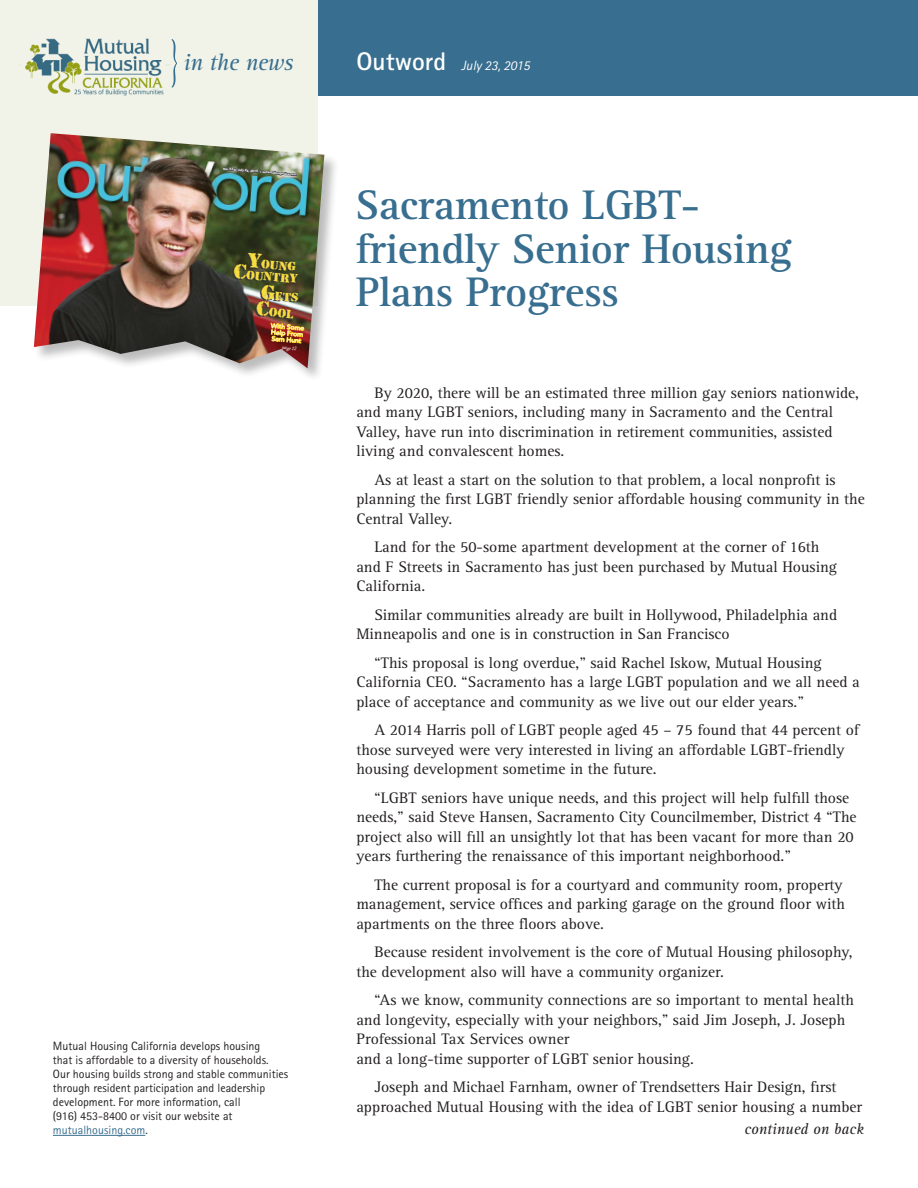
<style>
.page{position:relative;width:918px;height:1188px;background:#fff}
.page>*{position:absolute;margin:0;border:0;box-sizing:border-box;transform-origin:0 0}
.t1{font:700 42.75px/43.5px "Rotis Serif";letter-spacing:-.01em;color:#386e8f}
.t2{font:italic 23.85px "Rotis Serif";letter-spacing:-.02em;color:#386e8f}
.t3{font:15.75px/19.5px "Rotis Serif";color:#231f20}
.t4{font:italic 15.75px "Rotis Serif";color:#231f20}
.t5{font:italic 13.5px "Rotis Sans Serif";color:#fff}
.t6{font:12.75px "Ink Pad";color:#f7dc41}
.t7{font:12px/14.1px "Rotis Sans Serif";color:#231f20}
.t8{font:500 6.45px/6.3px "Avenir";color:#fff;text-align:justify;scale:1.07 1}
.t9{font:italic 4.95px "Concorde Nova";color:#fff}
.t10{font:900 3.15px "Avenir";color:#fff}
.s1{color:#386e8f}
.s2{font-weight:700;font-style:normal;font-size:25.5px}
</style>
<div class="page">
<div style="left:314px;top:0;width:604px;height:95px;background:#386e8f"></div>
<div style="left:0;top:0;width:318px;height:306px;background:#f1f3e8"></div>
<div style="left:34px;top:133px;width:305px;height:249px;background:#231f20;opacity:.3"></div>
<img style="left:34px;top:133px;width:290px;height:235px">
<svg style="left:223px;top:159px;width:74px;height:25px;background:#668575"></svg>
<img style="left:19px;top:38px;width:150px;height:58px">
<svg style="left:172px;top:39px;width:5px;height:49px"></svg>
<hr style="left:53px;top:1135px;width:92px;height:1px;background:#386e8f">
<img style="left:234px;top:253px;width:70px;height:103px">
<p class="t2" style="left:184px;top:49px;width:111px">in the news</p>
<p class="t10" style="left:223px;top:166px;width:75px;rotate:5deg">No. 533• July 23, 2015 • outwordmagazine.com</p>
<p class="t6" style="left:262px;top:256px;width:36px;rotate:5deg">OUNG</p>
<p class="t6" style="left:247px;top:267px;width:54px;rotate:5deg">OUNTRY</p>
<p class="t8" style="left:271px;top:322px;width:33px;rotate:5deg">With Some Help From Sam Hunt</p>
<p class="t9" style="left:282px;top:345px;width:16px;rotate:4deg">page 12</p>
<p class="t7" style="left:53px;top:1038px;width:237px">Mutual Housing California develops housing<br>that is affordable to a diversity of households.<br>Our housing builds strong and stable communities through resident participation and leadership development. For more information, call<br>(916) 453-8400 or visit our website at <span class="s1">mutualhousing.com</span>.</p>
<p class="t5" style="left:356px;top:57px;width:175px"><span class="s2">Outword</span> July 23, 2015</p>
<p class="t1" style="left:355px;top:184px;width:438px">Sacramento LGBT&shy;friendly Senior Housing<br>Plans Progress</p>
<p class="t3" style="left:356px;top:383px;width:504px;text-indent:18px">By 2020, there will be an estimated three million gay seniors nationwide, and many LGBT seniors, including many in Sacramento and the Central Valley, have run into discrimination in retirement communities, assisted living and convalescent homes.</p>
<p class="t3" style="left:356px;top:470px;width:510px;text-indent:18px">As at least a start on the solution to that problem, a local nonprofit is planning the first LGBT friendly senior affordable housing community in the<br>Central Valley.</p>
<p class="t3" style="left:356px;top:538px;width:482px;text-indent:18px">Land for the 50-some apartment development at the corner of 16th and F Streets in Sacramento has just been purchased by Mutual Housing<br>California.</p>
<p class="t3" style="left:356px;top:605px;width:482px;text-indent:18px">Similar communities already are built in Hollywood, Philadelphia and<br>Minneapolis and one is in construction in San Francisco</p>
<p class="t3" style="left:356px;top:653px;width:505px;text-indent:18px">“This proposal is long overdue,” said Rachel Iskow, Mutual Housing<br>California CEO. “Sacramento has a large LGBT population and we all need a place of acceptance and community as we live out our elder years.”</p>
<p class="t3" style="left:356px;top:721px;width:504px;text-indent:18px">A 2014 Harris poll of LGBT people aged 45 – 75 found that 44 percent of those surveyed were very interested in living an affordable LGBT-friendly housing development sometime in the future.</p>
<p class="t3" style="left:356px;top:788px;width:502px;text-indent:18px">“LGBT seniors have unique needs, and this project will help fulfill those needs,” said Steve Hansen, Sacramento City Councilmember, District 4 “The project also will fill an unsightly lot that has been vacant for more than 20 years furthering the renaissance of this important neighborhood.”</p>
<p class="t3" style="left:356px;top:875px;width:490px;text-indent:18px">The current proposal is for a courtyard and community room, property management, service offices and parking garage on the ground floor with apartments on the three floors above.</p>
<p class="t3" style="left:356px;top:943px;width:498px;text-indent:18px">Because resident involvement is the core of Mutual Housing philosophy, the development also will have a community organizer.</p>
<p class="t3" style="left:356px;top:991px;width:499px;text-indent:18px">“As we know, community connections are so important to mental health and longevity, especially with your neighbors,” said Jim Joseph, J. Joseph Professional Tax Services owner<br>and a long-time supporter of LGBT senior housing.</p>
<p class="t3" style="left:356px;top:1078px;width:507px;text-align:center">Joseph and Michael Farnham, owner of Trendsetters Hair Design, first approached Mutual Housing with the idea of LGBT senior housing a number</p>
<p class="t4" style="left:744px;top:1120px;width:121px">continued on back</p>
</div>
